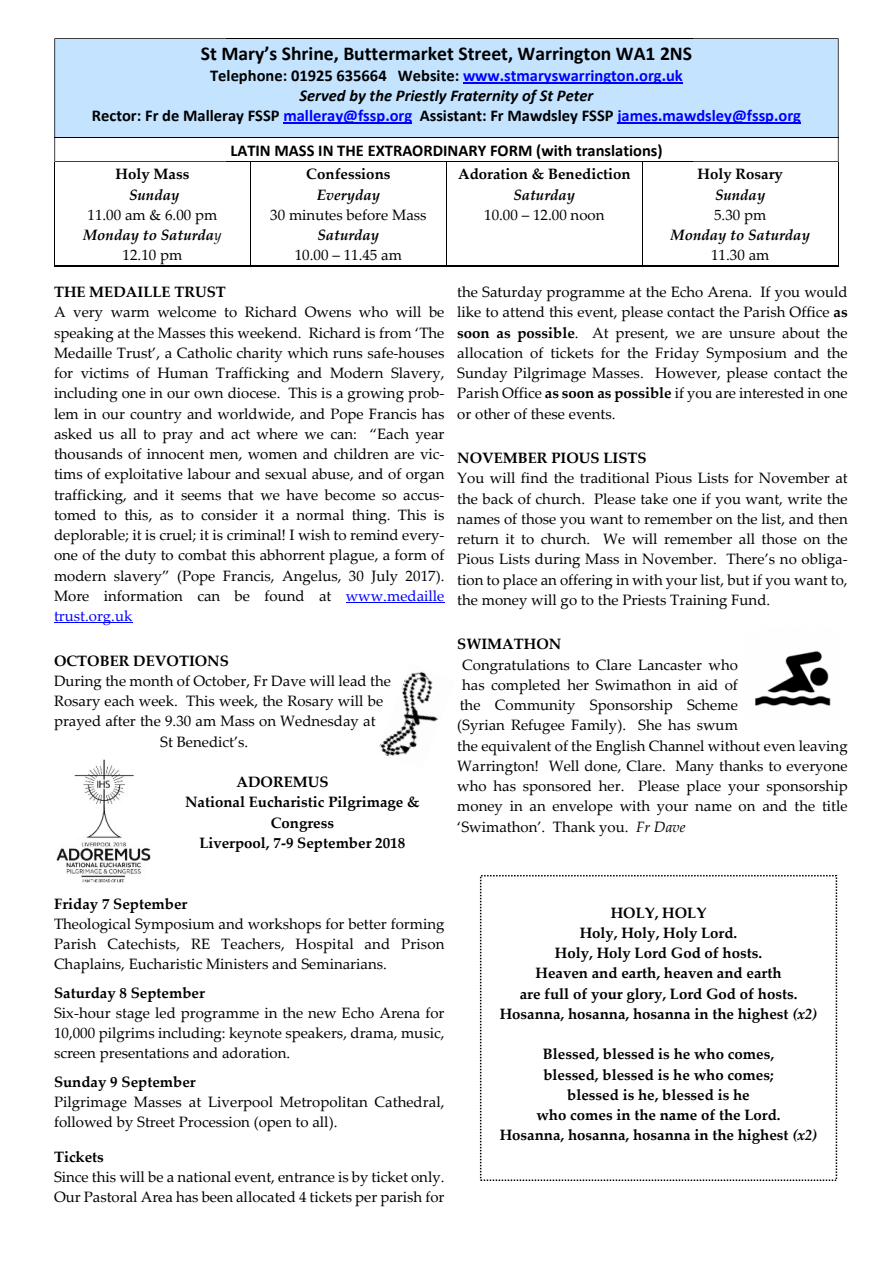
<style>
.page{position:relative;width:893px;height:1263px;background:#fff}
.page>*{position:absolute;margin:0;border:0;box-sizing:border-box;transform-origin:0 0}
.t1{font:700 19.65px "Calibri";color:#000}
.t2{font:700 16.5px/20.1px "Calibri";color:#000;text-align:center}
.t3{font:15px/20.2px "Palatino Linotype";color:#000;text-align:justify}
.t4{font:700 15px/20.2px "Palatino Linotype";color:#000;text-align:center}
.t5{font:italic 700 15px "Palatino Linotype";color:#000}
.s1{color:#00f}
.s2{font-style:italic}
.s3{font-weight:700;font-style:italic}
.s4{font-weight:700}
</style>
<div class="page">
<div style="left:55px;top:39px;width:783px;height:99px;background:#c4e3ff"></div>
<hr style="left:463px;top:82px;width:220px;height:1px;background:#00f">
<hr style="left:283px;top:122px;width:129px;height:1px;background:#00f">
<hr style="left:617px;top:122px;width:184px;height:1px;background:#00f">
<hr style="left:226px;top:38px;width:466px;height:1px;background:#000">
<hr style="left:226px;top:137px;width:466px;height:1px;background:#000">
<hr style="left:226px;top:161px;width:466px;height:1px;background:#000">
<svg style="left:54px;top:38px;width:172px;height:124px"></svg>
<svg style="left:692px;top:38px;width:147px;height:124px"></svg>
<hr style="left:346px;top:602px;width:98px;height:1px;background:#00f">
<hr style="left:54px;top:622px;width:78px;height:1px;background:#00f">
<hr style="left:54px;top:266px;width:197px;height:1px;background:#000">
<hr style="left:250px;top:266px;width:197px;height:1px;background:#000">
<hr style="left:446px;top:266px;width:197px;height:1px;background:#000">
<hr style="left:642px;top:266px;width:197px;height:1px;background:#000">
<hr style="left:54px;top:162px;width:1px;height:105px;background:#000">
<hr style="left:250px;top:162px;width:1px;height:104px;background:#000">
<hr style="left:446px;top:162px;width:1px;height:104px;background:#000">
<hr style="left:642px;top:162px;width:1px;height:104px;background:#000">
<hr style="left:838px;top:162px;width:1px;height:105px;background:#000">
<img style="left:379px;top:671px;width:59px;height:85px">
<img style="left:56px;top:759px;width:95px;height:124px">
<img style="left:755px;top:651px;width:76px;height:55px">
<h1 class="t1" style="left:201px;top:45px;width:493px">St Mary’s Shrine, Buttermarket Street, Warrington WA1 2NS</h1>
<p class="t2" style="left:92px;top:67px;width:711px">Telephone: 01925 635664 Website: <span class="s1">www.stmaryswarrington.org.uk<br></span><span class="s2">Served by the Priestly Fraternity of St Peter<br></span>Rector: Fr de Malleray FSSP <span class="s1">malleray@fssp.org</span> Assistant: Fr Mawdsley FSSP <span class="s1">james.mawdsley@fssp.org</span></p>
<p class="t2" style="left:230px;top:141px;width:434px">LATIN MASS IN THE EXTRAORDINARY FORM (with translations)</p>
<p class="t4" style="left:116px;top:166px;width:75px">Holy Mass</p>
<p class="t5" style="left:129px;top:189px;width:52px">Sunday</p>
<p class="t3" style="left:83px;top:206px;width:140px;text-align:center">11.00 am &amp; 6.00 pm<br><span class="s3">Monday to Saturda</span><span class="s2">y<br></span>12.10 pm</p>
<p class="t4" style="left:306px;top:166px;width:86px">Confessions</p>
<p class="t5" style="left:317px;top:189px;width:65px">Everyday</p>
<p class="t3" style="left:270px;top:206px;width:158px">30 minutes before Mass</p>
<p class="t5" style="left:317px;top:229px;width:63px">Saturday</p>
<p class="t3" style="left:295px;top:247px;width:109px">10.00 – 11.45 am</p>
<p class="t4" style="left:54px;top:284px;width:173px">THE MEDAILLE TRUST</p>
<p class="t3" style="left:54px;top:304px;width:392px">A very warm welcome to Richard Owens who will be speaking at the Masses this weekend. Richard is from ‘The Medaille Trust’, a Catholic charity which runs safe-houses for victims of Human Trafficking and Modern Slavery, including one in our own diocese. This is a growing prob&shy;lem in our country and worldwide, and Pope Francis has asked us all to pray and act where we can: “Each year thousands of innocent men, women and children are vic&shy;tims of exploitative labour and sexual abuse, and of organ trafficking, and it seems that we have become so accus&shy;tomed to this, as to consider it a normal thing. This is deplorable; it is cruel; it is criminal! I wish to remind every&shy;one of the duty to combat this abhorrent plague, a form of modern slavery” (Pope Francis, Angelus, 30 July 2017).<br>More information can be found at <span class="s1">www.medaille trust.org.uk</span></p>
<p class="t4" style="left:54px;top:652px;width:176px">OCTOBER DEVOTIONS</p>
<p class="t3" style="left:54px;top:672px;width:338px">During the month of October, Fr Dave will lead the</p>
<p class="t3" style="left:54px;top:692px;width:331px">Rosary each week. This week, the Rosary will be</p>
<p class="t3" style="left:54px;top:713px;width:323px">prayed after the 9.30 am Mass on Wednesday at</p>
<p class="t3" style="left:160px;top:733px;width:90px">St Benedict’s.</p>
<p class="t4" style="left:236px;top:773px;width:94px">ADOREMUS</p>
<p class="t4" style="left:185px;top:794px;width:236px">National Eucharistic Pilgrimage &amp;</p>
<p class="t4" style="left:271px;top:814px;width:65px">Congress</p>
<p class="t4" style="left:199px;top:834px;width:207px">Liverpool, 7-9 September 2018</p>
<p class="t4" style="left:458px;top:166px;width:174px">Adoration &amp; Benediction</p>
<p class="t5" style="left:513px;top:189px;width:63px">Saturday</p>
<p class="t3" style="left:484px;top:206px;width:122px">10.00 – 12.00 noon</p>
<p class="t4" style="left:698px;top:166px;width:87px">Holy Rosary</p>
<p class="t5" style="left:715px;top:189px;width:52px">Sunday</p>
<p class="t3" style="left:714px;top:206px;width:54px">5.30 pm</p>
<p class="t5" style="left:670px;top:229px;width:141px">Monday to Saturday</p>
<p class="t3" style="left:711px;top:247px;width:60px">11.30 am</p>
<p class="t3" style="left:457px;top:284px;width:392px">the Saturday programme at the Echo Arena. If you would like to attend this event, please contact the Parish Office <span class="s4">as soon as possible</span>. At present, we are unsure about the allocation of tickets for the Friday Symposium and the Sunday Pilgrimage Masses. However, please contact the Parish Office <span class="s4">as soon as possible</span> if you are interested in one or other of these events.</p>
<p class="t4" style="left:457px;top:450px;width:191px">NOVEMBER PIOUS LISTS</p>
<p class="t3" style="left:457px;top:470px;width:392px">You will find the traditional Pious Lists for November at the back of church. Please take one if you want, write the names of those you want to remember on the list, and then return it to church. We will remember all those on the Pious Lists during Mass in November. There’s no obliga&shy;tion to place an offering in with your list, but if you want to, the money will go to the Priests Training Fund.</p>
<p class="t4" style="left:457px;top:636px;width:106px">SWIMATHON</p>
<p class="t3" style="left:462px;top:656px;width:277px">Congratulations to Clare Lancaster who</p>
<p class="t3" style="left:462px;top:676px;width:277px">has completed her Swimathon in aid of</p>
<p class="t3" style="left:460px;top:697px;width:280px">the Community Sponsorship Scheme</p>
<p class="t3" style="left:457px;top:717px;width:282px">(Syrian Refugee Family). She has swum</p>
<p class="t3" style="left:457px;top:737px;width:392px">the equivalent of the English Channel without even leaving</p>
<p class="t3" style="left:457px;top:757px;width:392px">Warrington! Well done, Clare. Many thanks to everyone</p>
<p class="t3" style="left:457px;top:777px;width:392px">who has sponsored her. Please place your sponsorship</p>
<p class="t3" style="left:457px;top:798px;width:392px">money in an envelope with your name on and the title</p>
<p class="t3" style="left:457px;top:818px;width:230px">‘Swimathon’. Thank you. <span class="s2">Fr Dave</span></p>
<p class="t4" style="left:54px;top:895px;width:135px">Friday 7 September</p>
<p class="t3" style="left:54px;top:915px;width:392px">Theological Symposium and workshops for better forming Parish Catechists, RE Teachers, Hospital and Prison Chaplains, Eucharistic Ministers and Seminarians.</p>
<p class="t4" style="left:54px;top:984px;width:152px">Saturday 8 September</p>
<p class="t3" style="left:54px;top:1004px;width:392px">Six-hour stage led programme in the new Echo Arena for 10,000 pilgrims including: keynote speakers, drama, music, screen presentations and adoration.</p>
<p class="t4" style="left:54px;top:1073px;width:143px">Sunday 9 September</p>
<p class="t3" style="left:54px;top:1093px;width:392px">Pilgrimage Masses at Liverpool Metropolitan Cathedral, followed by Street Procession (open to all).</p>
<p class="t4" style="left:54px;top:1148px;width:51px">Tickets</p>
<p class="t3" style="left:54px;top:1168px;width:392px">Since this will be a national event, entrance is by ticket only.<br>Our Pastoral Area has been allocated 4 tickets per parish for</p>
<p class="t4" style="left:500px;top:904px;width:319px">HOLY, HOLY<br>Holy, Holy, Holy Lord.<br>Holy, Holy Lord God of hosts.<br>Heaven and earth, heaven and earth<br>are full of your glory, Lord God of hosts.<br>Hosanna, hosanna, hosanna in the highest <span class="s2">(x2)</span></p>
<p class="t4" style="left:500px;top:1046px;width:319px">Blessed, blessed is he who comes,<br>blessed, blessed is he who comes;<br>blessed is he, blessed is he<br>who comes in the name of the Lord.<br>Hosanna, hosanna, hosanna in the highest <span class="s2">(x2)</span></p>
</div>
